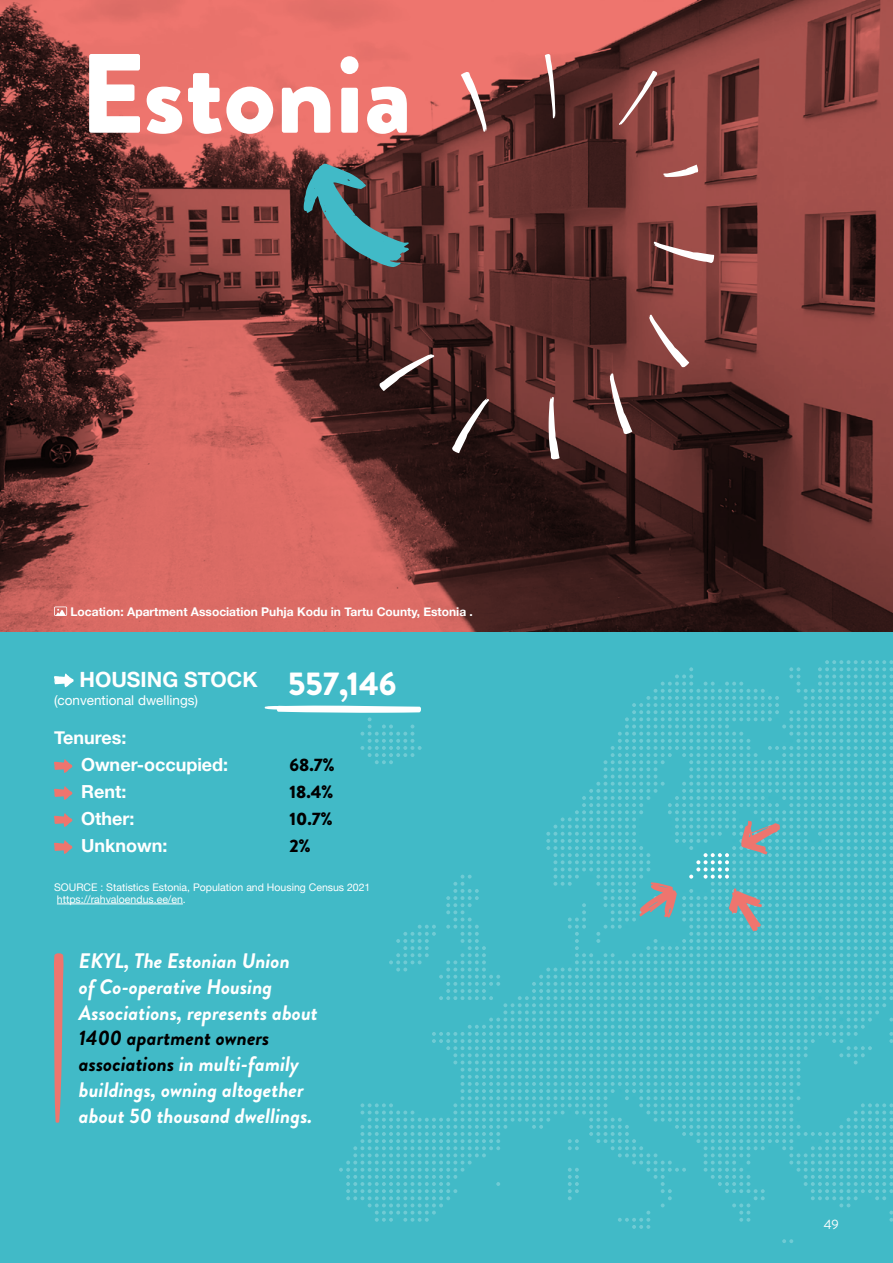
<style>
.page{position:relative;width:893px;height:1263px;background:#fff}
.page>*{position:absolute;margin:0;border:0;box-sizing:border-box;transform-origin:0 0}
.t1{font:900 112.5px "Brandon Grotesque";color:#fff}
.t2{font:900 33px "Brandon Grotesque";color:#fff}
.t3{font:italic 700 21px/25.8px "Brandon Grotesque";color:#fff}
.t4{font:700 21px "Helvetica Neue";color:#fff}
.t5{font:700 18px/27px "Helvetica Neue";color:#fff}
.t6{font:900 18px "Brandon Grotesque";color:#000}
.t7{font:13.5px "Helvetica Neue";color:#fff}
.t8{font:13.5px "Brandon Grotesque";color:#fff}
.t9{font:700 12px "Helvetica Neue";color:#fff}
.t10{font:10.5px/12px "Helvetica Neue";color:#fff}
.s1{color:#000}
</style>
<div class="page">
<div style="left:0;top:631px;width:893px;height:632px;background:#41bac7"></div>
<img style="left:0;top:0;width:893px;height:632px">
<svg style="left:782px;top:1239px;width:11px;height:4px"></svg>
<svg style="left:304px;top:164px;width:105px;height:103px"></svg>
<svg style="left:54px;top:673px;width:20px;height:14px"></svg>
<hr style="left:57px;top:904px;width:126px;height:1px;background:#fff">
<svg style="left:54px;top:759px;width:18px;height:14px"></svg>
<svg style="left:54px;top:786px;width:18px;height:14px"></svg>
<svg style="left:54px;top:813px;width:18px;height:14px"></svg>
<svg style="left:54px;top:840px;width:18px;height:14px"></svg>
<svg style="left:264px;top:660px;width:629px;height:569px"></svg>
<svg style="left:54px;top:953px;width:10px;height:170px"></svg>
<svg style="left:610px;top:373px;width:22px;height:61px"></svg>
<svg style="left:649px;top:315px;width:40px;height:52px"></svg>
<svg style="left:549px;top:397px;width:11px;height:62px"></svg>
<svg style="left:452px;top:398px;width:37px;height:55px"></svg>
<svg style="left:379px;top:354px;width:55px;height:37px"></svg>
<svg style="left:619px;top:71px;width:38px;height:54px"></svg>
<svg style="left:653px;top:242px;width:61px;height:21px"></svg>
<svg style="left:663px;top:165px;width:35px;height:12px"></svg>
<svg style="left:545px;top:54px;width:10px;height:65px"></svg>
<svg style="left:461px;top:72px;width:26px;height:60px"></svg>
<svg style="left:54px;top:606px;width:13px;height:10px"></svg>
<h1 class="t1" style="left:79px;top:14px;width:334px">Estonia</h1>
<p class="t9" style="left:70px;top:602px;width:404px">Location: Apartment Association Puhja Kodu in Tartu County, Estonia .</p>
<p class="t4" style="left:80px;top:663px;width:180px">HOUSING STOCK</p>
<p class="t7" style="left:54px;top:691px;width:145px">(conventional dwellings)</p>
<p class="t5" style="left:81px;top:724px;width:149px;text-indent:-27px">Tenures:<br>Owner-occupied:</p>
<h2 class="t2" style="left:288px;top:660px;width:110px">557,146</h2>
<p class="t6" style="left:290px;top:752px;width:47px">68.7%</p>
<p class="t5" style="left:81px;top:778px;width:47px">Rent:</p>
<p class="t6" style="left:289px;top:779px;width:45px">18.4%</p>
<p class="t5" style="left:81px;top:805px;width:55px">Other:</p>
<p class="t6" style="left:290px;top:806px;width:45px">10.7%</p>
<p class="t5" style="left:81px;top:832px;width:88px">Unknown:</p>
<p class="t6" style="left:289px;top:833px;width:23px">2%</p>
<p class="t10" style="left:54px;top:882px;width:318px">SOURCE : Statistics Estonia, Population and Housing Census 2021 https://rahvaloendus.ee/en.</p>
<p class="t3" style="left:79px;top:948px;width:240px">EKYL, The Estonian Union<br>of Co-operative Housing<br>Associations, represents about</p>
<p class="t3" style="left:79px;top:1025px;width:235px"><span class="s1">1400 apartment owners associations</span> in multi-family buildings, owning altogether about 50 thousand dwellings.</p>
<p class="t8" style="left:824px;top:1215px;width:17px">49</p>
</div>
